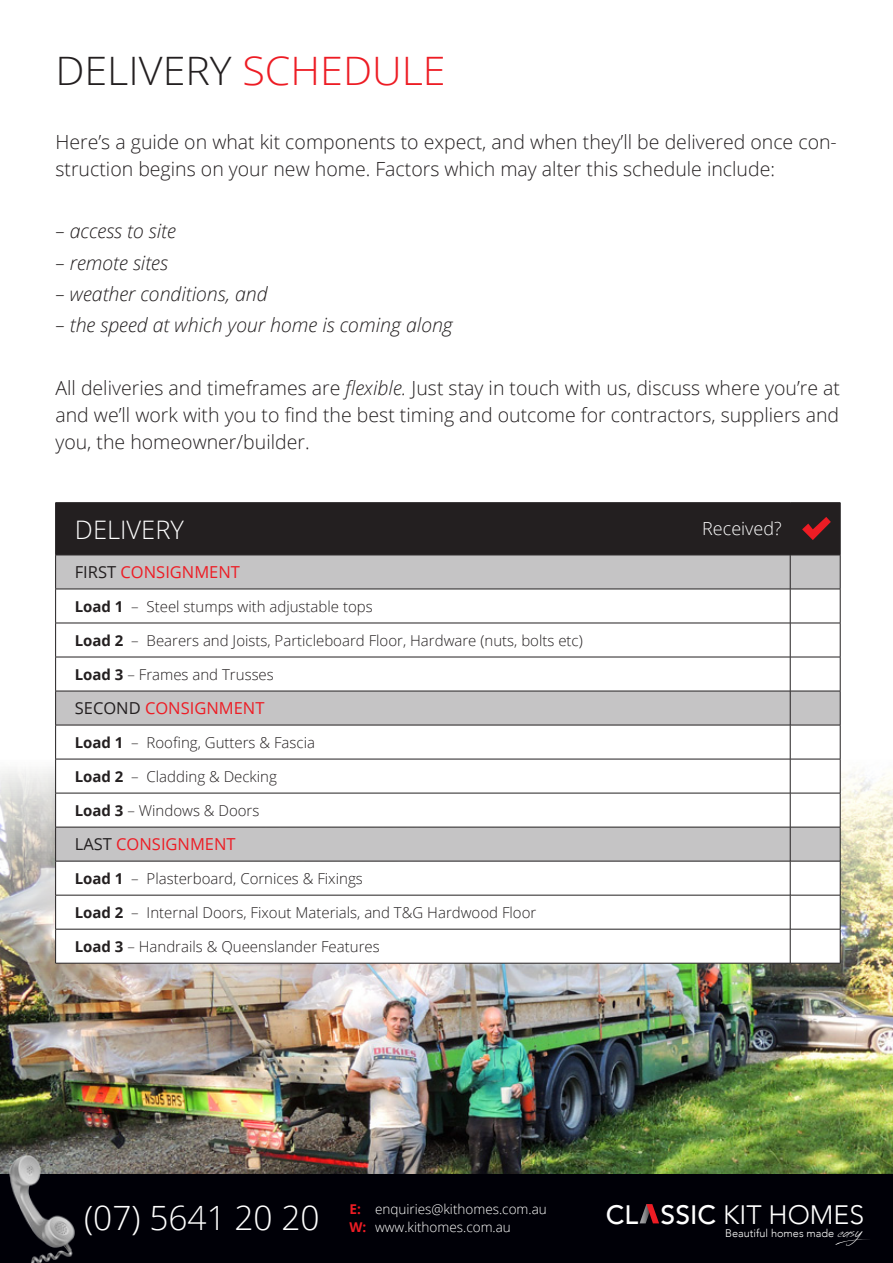
<style>
.page{position:relative;width:893px;height:1263px;background:#fff}
.page>*{position:absolute;margin:0;border:0;box-sizing:border-box;transform-origin:0 0}
.t1{font:300 39.15px "Open Sans";color:#231f20;scale:1.05 1}
.t2{font:300 33.45px "Open Sans";color:#fff}
.t3{font:300 26.55px "Avenir";color:#fff}
.t4{font:300 25.5px "Open Sans";color:#fff}
.t5{font:300 19.5px/27px "Open Sans";color:#231f20}
.t6{font:italic 300 19.5px "Open Sans";color:#231f20}
.t7{font:300 18px "Open Sans";color:#fff}
.t8{font:16.5px "Open Sans";color:#ed1c24}
.t9{font:300 15px "Open Sans";color:#231f20}
.t10{font:300 13.5px/18.3px "Open Sans";color:#fff}
.t11{font:300 10.95px "Avenir";color:#fff}
.s1{color:#ed1c24}
.s2{font-style:italic}
.s3{color:#231f20}
.s4{font-weight:700}
.s5{font-weight:700;color:#ed1c24}
.s6{font-weight:500}
.s7{font-family:"Across the Road";font-weight:400;font-size:20.7px}
</style>
<div class="page">
<img style="left:0;top:769px;width:893px;height:405px">
<div style="left:0;top:1174px;width:893px;height:89px;background:#000007"></div>
<svg style="left:640px;top:1204px;width:19px;height:19px"></svg>
<svg style="left:835px;top:1239px;width:35px;height:6px"></svg>
<img style="left:8px;top:1152px;width:69px;height:111px">
<div style="left:56px;top:556px;width:784px;height:33px;background:#c5c4c5"></div>
<svg style="left:56px;top:590px;width:784px;height:373px"></svg>
<hr style="left:55px;top:502px;width:735px;height:1px;background:#232021">
<hr style="left:55px;top:503px;width:1px;height:52px;background:#232021">
<hr style="left:790px;top:502px;width:50px;height:1px;background:#232021">
<hr style="left:840px;top:503px;width:1px;height:52px;background:#232021">
<hr style="left:55px;top:555px;width:735px;height:1px;background:#232021">
<hr style="left:55px;top:555px;width:1px;height:34px;background:#232021">
<hr style="left:790px;top:555px;width:50px;height:1px;background:#232021">
<hr style="left:790px;top:555px;width:1px;height:34px;background:#232021">
<hr style="left:840px;top:555px;width:1px;height:34px;background:#232021">
<hr style="left:55px;top:589px;width:735px;height:1px;background:#232021">
<hr style="left:55px;top:589px;width:1px;height:34px;background:#232021">
<hr style="left:790px;top:589px;width:50px;height:1px;background:#232021">
<hr style="left:790px;top:589px;width:1px;height:34px;background:#232021">
<hr style="left:840px;top:589px;width:1px;height:34px;background:#232021">
<hr style="left:55px;top:623px;width:735px;height:1px;background:#232021">
<hr style="left:55px;top:623px;width:1px;height:34px;background:#232021">
<hr style="left:790px;top:623px;width:50px;height:1px;background:#232021">
<hr style="left:790px;top:623px;width:1px;height:34px;background:#232021">
<hr style="left:840px;top:623px;width:1px;height:34px;background:#232021">
<hr style="left:55px;top:657px;width:735px;height:1px;background:#232021">
<hr style="left:55px;top:657px;width:1px;height:34px;background:#232021">
<hr style="left:790px;top:657px;width:50px;height:1px;background:#232021">
<hr style="left:790px;top:657px;width:1px;height:34px;background:#232021">
<hr style="left:840px;top:657px;width:1px;height:34px;background:#232021">
<hr style="left:55px;top:691px;width:735px;height:1px;background:#232021">
<hr style="left:55px;top:691px;width:1px;height:34px;background:#232021">
<hr style="left:790px;top:691px;width:50px;height:1px;background:#232021">
<hr style="left:790px;top:691px;width:1px;height:34px;background:#232021">
<hr style="left:840px;top:691px;width:1px;height:34px;background:#232021">
<hr style="left:55px;top:725px;width:735px;height:1px;background:#232021">
<hr style="left:55px;top:725px;width:1px;height:34px;background:#232021">
<hr style="left:790px;top:725px;width:50px;height:1px;background:#232021">
<hr style="left:790px;top:725px;width:1px;height:34px;background:#232021">
<hr style="left:840px;top:725px;width:1px;height:34px;background:#232021">
<hr style="left:55px;top:759px;width:735px;height:1px;background:#232021">
<hr style="left:55px;top:759px;width:1px;height:34px;background:#232021">
<hr style="left:790px;top:759px;width:50px;height:1px;background:#232021">
<hr style="left:790px;top:759px;width:1px;height:34px;background:#232021">
<hr style="left:840px;top:759px;width:1px;height:34px;background:#232021">
<hr style="left:55px;top:793px;width:735px;height:1px;background:#232021">
<hr style="left:55px;top:793px;width:1px;height:34px;background:#232021">
<hr style="left:790px;top:793px;width:50px;height:1px;background:#232021">
<hr style="left:790px;top:793px;width:1px;height:34px;background:#232021">
<hr style="left:840px;top:793px;width:1px;height:34px;background:#232021">
<hr style="left:55px;top:827px;width:735px;height:1px;background:#232021">
<hr style="left:55px;top:827px;width:1px;height:34px;background:#232021">
<hr style="left:790px;top:827px;width:50px;height:1px;background:#232021">
<hr style="left:790px;top:827px;width:1px;height:34px;background:#232021">
<hr style="left:840px;top:827px;width:1px;height:34px;background:#232021">
<hr style="left:55px;top:861px;width:735px;height:1px;background:#232021">
<hr style="left:55px;top:861px;width:1px;height:34px;background:#232021">
<hr style="left:790px;top:861px;width:50px;height:1px;background:#232021">
<hr style="left:790px;top:861px;width:1px;height:34px;background:#232021">
<hr style="left:840px;top:861px;width:1px;height:34px;background:#232021">
<hr style="left:55px;top:895px;width:735px;height:1px;background:#232021">
<hr style="left:55px;top:895px;width:1px;height:34px;background:#232021">
<hr style="left:790px;top:895px;width:50px;height:1px;background:#232021">
<hr style="left:790px;top:895px;width:1px;height:34px;background:#232021">
<hr style="left:840px;top:895px;width:1px;height:34px;background:#232021">
<hr style="left:55px;top:929px;width:735px;height:1px;background:#232021">
<hr style="left:55px;top:929px;width:1px;height:34px;background:#232021">
<hr style="left:790px;top:929px;width:50px;height:1px;background:#232021">
<hr style="left:790px;top:929px;width:1px;height:34px;background:#232021">
<hr style="left:840px;top:929px;width:1px;height:34px;background:#232021">
<hr style="left:55px;top:963px;width:735px;height:1px;background:#232021">
<hr style="left:790px;top:963px;width:50px;height:1px;background:#232021">
<div style="left:56px;top:503px;width:784px;height:52px;background:#231f20"></div>
<h1 class="t1" style="left:55px;top:44px;width:373px">DELIVERY <span class="s1">SCHEDULE</span></h1>
<p class="t5" style="left:55px;top:128px;width:783px">Here’s a guide on what kit components to expect, and when they’ll be delivered once con&shy;struction begins on your new home. Factors which may alter this schedule include:</p>
<p class="t6" style="left:55px;top:218px;width:122px">– access to site</p>
<p class="t6" style="left:55px;top:249px;width:114px">– remote sites</p>
<p class="t6" style="left:55px;top:280px;width:214px">– weather conditions, and</p>
<p class="t6" style="left:55px;top:312px;width:399px">– the speed at which your home is coming along</p>
<p class="t5" style="left:55px;top:374px;width:786px;text-align:justify">All deliveries and timeframes are <span class="s2">flexible.</span> Just stay in touch with us, discuss where you’re at and we’ll work with you to find the best timing and outcome for contractors, suppliers and you, the homeowner/builder.</p>
<h3 class="t4" style="left:75px;top:512px;width:110px">DELIVERY</h3>
<p class="t8" style="left:75px;top:561px;width:167px"><span class="s3">FIRST</span> CONSIGNMENT</p>
<p class="t9" style="left:75px;top:596px;width:300px"><span class="s4">Load 1</span> – Steel stumps with adjustable tops</p>
<p class="t9" style="left:75px;top:630px;width:510px"><span class="s4">Load 2</span> – Bearers and Joists, Particleboard Floor, Hardware (nuts, bolts etc)</p>
<p class="t9" style="left:75px;top:664px;width:201px"><span class="s4">Load 3</span> – Frames and Trusses</p>
<p class="t8" style="left:75px;top:697px;width:191px"><span class="s3">SECOND</span> CONSIGNMENT</p>
<p class="t9" style="left:75px;top:732px;width:242px"><span class="s4">Load 1</span> – Roofing, Gutters &amp; Fascia</p>
<p class="t9" style="left:75px;top:766px;width:204px"><span class="s4">Load 2</span> – Cladding &amp; Decking</p>
<p class="t9" style="left:75px;top:800px;width:186px"><span class="s4">Load 3</span> – Windows &amp; Doors</p>
<p class="t8" style="left:75px;top:833px;width:162px"><span class="s3">LAST</span> CONSIGNMENT</p>
<p class="t9" style="left:75px;top:868px;width:290px"><span class="s4">Load 1</span> – Plasterboard, Cornices &amp; Fixings</p>
<p class="t9" style="left:75px;top:902px;width:463px"><span class="s4">Load 2</span> – Internal Doors, Fixout Materials, and T&amp;G Hardwood Floor</p>
<p class="t9" style="left:75px;top:936px;width:306px"><span class="s4">Load 3</span> – Handrails &amp; Queenslander Features</p>
<p class="t7" style="left:702px;top:516px;width:81px">Received?</p>
<h2 class="t2" style="left:84px;top:1195px;width:237px">(07) 5641 20 20</h2>
<p class="t10" style="left:350px;top:1199px;width:199px"><span class="s5">E:</span> enquiries@kithomes.com.au<br><span class="s5">W:</span> www.kithomes.com.au</p>
<h3 class="t3" style="left:606px;top:1199px;width:260px"><span class="s6">CL SSIC</span> KIT HOMES</h3>
<p class="t11" style="left:725px;top:1227px;width:138px">Beautiful homes made <span class="s7">easy</span></p>
</div>
